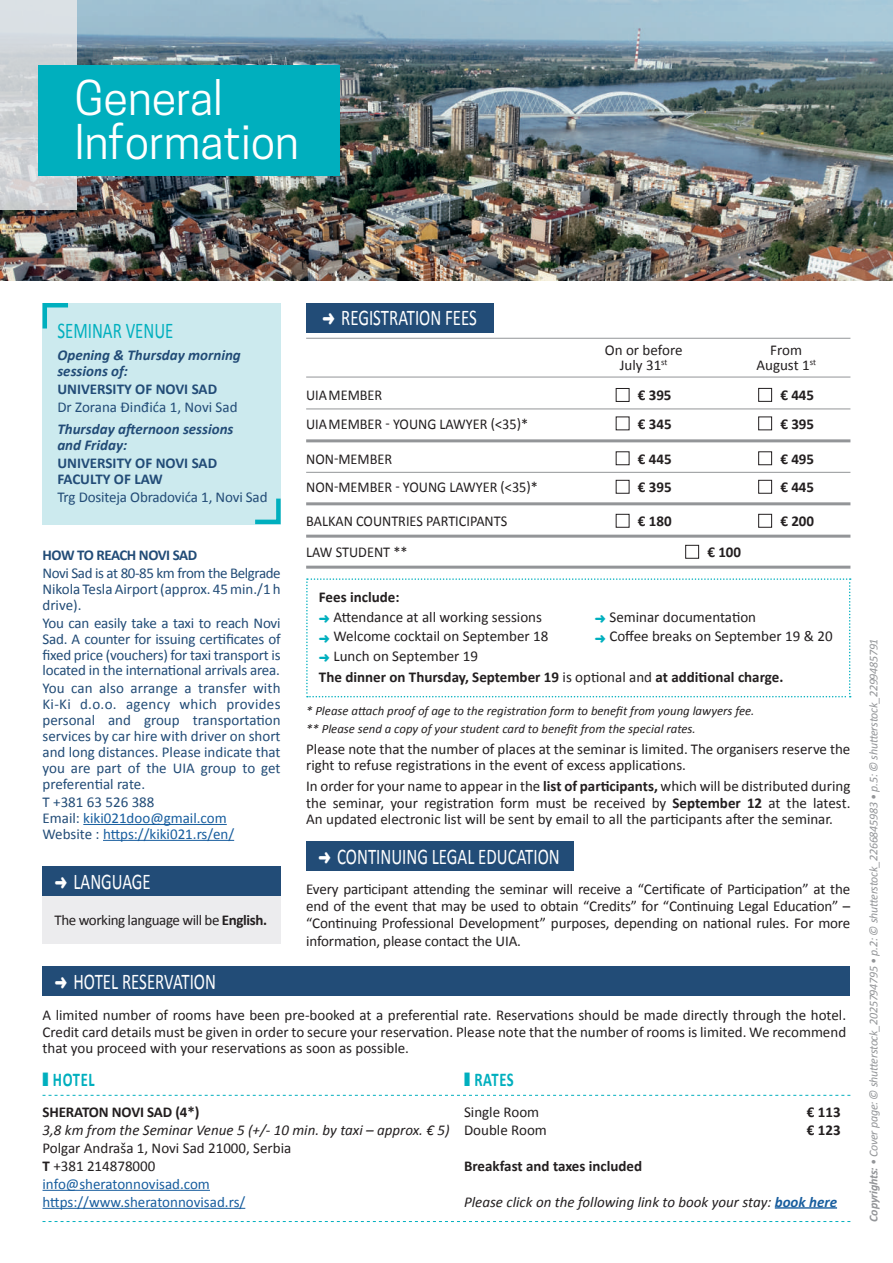
<style>
.page{position:relative;width:893px;height:1263px;background:#fff}
.page>*{position:absolute;margin:0;border:0;box-sizing:border-box;transform-origin:0 0}
.t1{font:45px/43.5px "Cooper Hewitt";color:#fff}
.t2{font:22.5px "Calibri";color:#fff;scale:.75 1}
.t3{font:22.5px "Calibri";color:#00afbe;scale:.75 1}
.t4{font:700 19.5px "Calibri";letter-spacing:.04em;color:#00afbe;scale:.75 1}
.t5{font:15px/16.5px "Calibri";color:#231f20}
.t6{font:15px/15.9px "Calibri";letter-spacing:-.01em;color:#224c77;text-align:justify}
.t7{font:700 15px/21.5px "Calibri";color:#231f20}
.t8{font:15px/15.9px "Calibri";color:#175d9e}
.t9{font:italic 15px "Calibri";color:#231f20}
.t10{font:15px "Calibri";color:#231f20;scale:.95 1}
.t11{font:italic 700 15px/15.9px "Calibri";color:#224c77}
.t12{font:700 15px/15.9px "Calibri";color:#224c77}
.t13{font:15px "Calibri";letter-spacing:-.025em;color:#231f20}
.t14{font:700 15px "Calibri";letter-spacing:-.035em;color:#224c77}
.t15{font:italic 12.75px/17.7px "Calibri";color:#231f20}
.t16{font:italic 12px "Calibri";letter-spacing:-.02em;color:#939598}
.s1{color:#224c77}
.s2{font-weight:700}
.s3{color:#00afbe}
.s4{font-weight:400}
.s5{font-style:normal}
.s6{font-weight:700;color:#175d9e}
</style>
<div class="page">
<img style="left:0;top:0;width:893px;height:281px">
<svg style="left:306px;top:578px;width:545px;height:119px"></svg>
<svg style="left:0;top:0;width:77px;height:210px;fill:#d2d4d8"></svg>
<div style="left:38px;top:65px;width:302px;height:110px;background:#00afbe"></div>
<div style="left:306px;top:303px;width:187px;height:30px;background:#224c77"></div>
<div style="left:306px;top:841px;width:268px;height:30px;background:#224c77"></div>
<div style="left:43px;top:966px;width:807px;height:30px;background:#224c77"></div>
<svg style="left:43px;top:1095px;width:807px;height:1px"></svg>
<hr style="left:43px;top:1190px;width:167px;height:1px;background:#175d9e">
<hr style="left:43px;top:1208px;width:202px;height:1px;background:#175d9e">
<hr style="left:775px;top:1207px;width:62px;height:1px;background:#175d9e">
<div style="left:43px;top:303px;width:238px;height:221px;background:#cceaee"></div>
<svg style="left:251px;top:498px;width:30px;height:27px"></svg>
<svg style="left:42px;top:303px;width:26px;height:30px"></svg>
<hr style="left:306px;top:338px;width:544px;height:1px;background:#939598">
<hr style="left:306px;top:377px;width:544px;height:1px;background:#939598">
<hr style="left:306px;top:409px;width:544px;height:1px;background:#939598">
<hr style="left:306px;top:439px;width:544px;height:3px;background:#939598">
<hr style="left:306px;top:472px;width:544px;height:1px;background:#939598">
<hr style="left:306px;top:502px;width:544px;height:3px;background:#939598">
<hr style="left:306px;top:535px;width:544px;height:3px;background:#939598">
<hr style="left:306px;top:566px;width:544px;height:3px;background:#939598">
<div style="left:616px;top:388px;width:13px;height:14px;border:1px solid #231f20"></div>
<div style="left:758px;top:388px;width:14px;height:14px;border:1px solid #231f20"></div>
<div style="left:758px;top:416px;width:14px;height:14px;border:1px solid #231f20"></div>
<div style="left:616px;top:451px;width:13px;height:14px;border:1px solid #231f20"></div>
<div style="left:758px;top:451px;width:14px;height:14px;border:1px solid #231f20"></div>
<div style="left:616px;top:480px;width:13px;height:14px;border:1px solid #231f20"></div>
<div style="left:758px;top:480px;width:14px;height:14px;border:1px solid #231f20"></div>
<div style="left:616px;top:514px;width:13px;height:14px;border:1px solid #231f20"></div>
<div style="left:758px;top:514px;width:14px;height:14px;border:1px solid #231f20"></div>
<div style="left:685px;top:545px;width:14px;height:14px;border:1px solid #231f20"></div>
<svg style="left:43px;top:1221px;width:807px;height:1px"></svg>
<hr style="left:83px;top:824px;width:144px;height:1px;background:#175d9e">
<hr style="left:103px;top:840px;width:131px;height:1px;background:#175d9e">
<div style="left:43px;top:875px;width:238px;height:69px;background:#ececee"></div>
<div style="left:43px;top:866px;width:238px;height:30px;background:#224c77"></div>
<h1 class="t1" style="left:74px;top:77px;width:226px">General<br>Information</h1>
<h2 class="t3" style="left:57px;top:316px;width:156px">SEMINAR VENUE</h2>
<p class="t11" style="left:57px;top:347px;width:185px">Opening &amp; Thursday morning sessions of:</p>
<p class="t12" style="left:57px;top:380px;width:161px">UNIVERSITY OF NOVI SAD</p>
<p class="t6" style="left:57px;top:399px;width:182px">Dr Zorana Đinđića 1, Novi Sad</p>
<p class="t11" style="left:57px;top:421px;width:178px">Thursday afternoon sessions and Friday:</p>
<p class="t12" style="left:57px;top:455px;width:161px">UNIVERSITY OF NOVI SAD<br>FACULTY OF LAW</p>
<p class="t6" style="left:57px;top:489px;width:212px">Trg Dositeja Obradovića 1, Novi Sad</p>
<h2 class="t2" style="left:322px;top:304px;width:208px">➜ REGISTRATION FEES</h2>
<p class="t5" style="left:605px;top:342px;width:79px">On or before</p>
<p class="t5" style="left:770px;top:342px;width:33px">From</p>
<p class="t5" style="left:620px;top:357px;width:49px">July 31<sup>st</sup></p>
<p class="t5" style="left:756px;top:357px;width:61px">August 1<sup>st</sup></p>
<p class="t10" style="left:306px;top:386px;width:82px">UIAMEMBER</p>
<p class="t7" style="left:638px;top:384px;width:35px">€ 395</p>
<p class="t7" style="left:780px;top:384px;width:35px">€ 445</p>
<p class="t10" style="left:306px;top:414px;width:235px">UIAMEMBER - YOUNG LAWYER (&lt;35)*</p>
<p class="t7" style="left:638px;top:412px;width:35px">€ 345</p>
<p class="t7" style="left:780px;top:412px;width:35px">€ 395</p>
<p class="t10" style="left:306px;top:449px;width:92px">NON-MEMBER</p>
<p class="t7" style="left:638px;top:447px;width:35px">€ 445</p>
<p class="t7" style="left:780px;top:447px;width:35px">€ 495</p>
<p class="t10" style="left:306px;top:478px;width:245px">NON-MEMBER - YOUNG LAWYER (&lt;35)*</p>
<p class="t7" style="left:638px;top:476px;width:35px">€ 395</p>
<p class="t7" style="left:780px;top:476px;width:35px">€ 445</p>
<p class="t10" style="left:306px;top:512px;width:213px">BALKAN COUNTRIES PARTICIPANTS</p>
<p class="t7" style="left:638px;top:510px;width:35px">€ 180</p>
<p class="t7" style="left:780px;top:510px;width:35px">€ 200</p>
<p class="t14" style="left:43px;top:545px;width:156px">HOW TO REACH NOVI SAD</p>
<p class="t10" style="left:306px;top:543px;width:108px">LAW STUDENT **</p>
<p class="t7" style="left:707px;top:541px;width:35px">€ 100</p>
<p class="t6" style="left:43px;top:564px;width:240px">Novi Sad is at 80-85 km from the Belgrade Nikola Tesla Airport (approx. 45 min./1 h drive).</p>
<p class="t6" style="left:43px;top:614px;width:240px">You can easily take a taxi to reach Novi Sad. A counter for issuing certificates of fixed price (vouchers) for taxi transport is located in the international arrivals area.</p>
<p class="t6" style="left:43px;top:680px;width:240px">You can also arrange a transfer with Ki-Ki d.o.o. agency which provides personal and group transportation services by car hire with driver on short and long distances. Please indicate that you are part of the UIA group to get preferential rate.</p>
<p class="t8" style="left:43px;top:793px;width:193px"><span class="s1">T +381 63 526 388<br>Email:</span> kiki021doo@gmail.com<br><span class="s1">Website :</span> https://kiki021.rs/en/</p>
<p class="t5" style="left:319px;top:587px;width:225px;line-height:19.5px"><span class="s2">Fees include:<br></span><span class="s3">➜</span> Attendance at all working sessions</p>
<p class="t5" style="left:595px;top:608px;width:163px"><span class="s3">➜</span> Seminar documentation</p>
<p class="t5" style="left:319px;top:627px;width:231px"><span class="s3">➜</span> Welcome cocktail on September 18</p>
<p class="t5" style="left:595px;top:627px;width:239px"><span class="s3">➜</span> Coffee breaks on September 19 &amp; 20</p>
<p class="t7" style="left:319px;top:644px;width:466px"><span class="s3">➜</span> <span class="s4">Lunch on September 19<br></span>The dinner on Thursday, September 19 <span class="s4">is optional and</span> at additional charge.</p>
<p class="t15" style="left:306px;top:702px;width:450px">* Please attach proof of age to the registration form to benefit from young lawyers fee. ** Please send a copy of your student card to benefit from the special rates.</p>
<p class="t5" style="left:306px;top:740px;width:546px">Please note that the number of places at the seminar is limited. The organisers reserve the right to refuse registrations in the event of excess applications.</p>
<p class="t5" style="left:306px;top:777px;width:546px;text-align:justify">In order for your name to appear in the <span class="s2">list of participants,</span> which will be distributed during the seminar, your registration form must be received by <span class="s2">September 12</span> at the latest.<br>An updated electronic list will be sent by email to all the participants after the seminar.</p>
<h2 class="t2" style="left:55px;top:867px;width:130px">➜ LANGUAGE</h2>
<p class="t13" style="left:54px;top:911px;width:214px">The working language will be <span class="s2">English.</span></p>
<h2 class="t2" style="left:55px;top:967px;width:217px">➜ HOTEL RESERVATION</h2>
<h2 class="t2" style="left:318px;top:843px;width:323px">➜ CONTINUING LEGAL EDUCATION</h2>
<p class="t5" style="left:306px;top:880px;width:546px;line-height:17.2px;text-align:justify">Every participant attending the seminar will receive a “Certificate of Participation” at the end of the event that may be used to obtain “Credits” for “Continuing Legal Education” – “Continuing Professional Development” purposes, depending on national rules. For more information, please contact the UIA.</p>
<p class="t5" style="left:43px;top:1006px;width:805px;text-align:justify">A limited number of rooms have been pre-booked at a preferential rate. Reservations should be made directly through the hotel.<br>Credit card details must be given in order to secure your reservation. Please note that the number of rooms is limited. We recommend that you proceed with your reservations as soon as possible.</p>
<h3 class="t4" style="left:43px;top:1067px;width:71px">❚ HOTEL</h3>
<h3 class="t4" style="left:464px;top:1067px;width:68px">❚ RATES</h3>
<p class="t7" style="left:43px;top:1100px;width:158px">SHERATON NOVI SAD (4*)</p>
<p class="t5" style="left:464px;top:1103px;width:77px">Single Room</p>
<p class="t7" style="left:807px;top:1100px;width:35px">€ 113</p>
<p class="t9" style="left:43px;top:1120px;width:506px">3,8 km from the Seminar Venue 5 (+/- 10 min. by taxi – approx. € 5) <span class="s5">Double Room</span></p>
<p class="t7" style="left:807px;top:1118px;width:35px">€ 123</p>
<p class="t5" style="left:43px;top:1138px;width:250px;line-height:18px">Polgar Andraša 1, Novi Sad 21000, Serbia<br><span class="s2">T</span> +381 214878000</p>
<p class="t7" style="left:464px;top:1154px;width:180px">Breakfast and taxes included</p>
<p class="t8" style="left:43px;top:1174px;width:204px;line-height:18px">info@sheratonnovisad.com https://www.sheratonnovisad.rs/</p>
<p class="t9" style="left:464px;top:1192px;width:374px">Please click on the following link to book your stay: <span class="s6">book here</span></p>
<p class="t16" style="left:866px;top:1221px;width:584px;rotate:-90deg"><span class="s2">Copyrights:</span> • Cover page: © shutterstock_2025794795 • p.2: © shutterstock_2266845983 • p.5: © shutterstock_2299485791</p>
</div>
